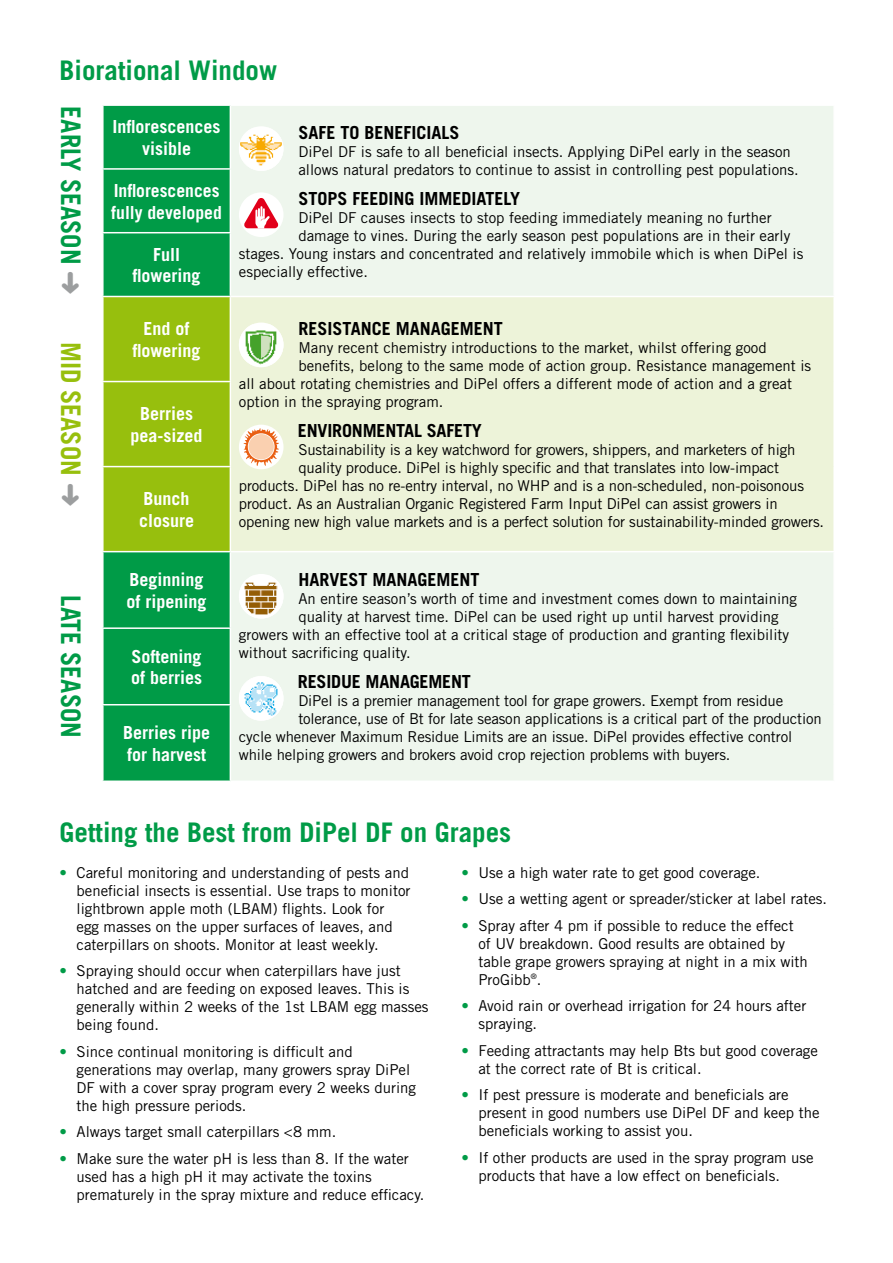
<style>
.page{position:relative;width:893px;height:1263px;background:#fff}
.page>*{position:absolute;margin:0;border:0;box-sizing:border-box;transform-origin:0 0}
.t1{font:700 27px "Trade Gothic";color:#009b47}
.t2{font:700 27px "Trade Gothic";color:#009b47;scale:.95 1}
.t3{font:700 27px "Trade Gothic";color:#97bf0d;scale:.95 1}
.t4{font:700 18px/21.6px "Trade Gothic";color:#fff}
.t5{font:700 18px "Trade Gothic";color:#000}
.t6{font:15px/18px "Trade Gothic";color:#000}
.s1{color:#9c9e9f}
.s2{color:#009b47}
</style>
<div class="page">
<div style="left:231px;top:106px;width:602px;height:674px;background:#eef6ed"></div>
<svg style="left:104px;top:106px;width:126px;height:674px;background:#3aa931"></svg>
<div style="left:230px;top:296px;width:604px;height:256px;background:#edf3d9"></div>
<hr style="left:102px;top:168px;width:129px;height:2px;background:#fff">
<hr style="left:102px;top:232px;width:129px;height:1px;background:#fff">
<hr style="left:103px;top:296px;width:127px;height:1px;background:#fff">
<hr style="left:230px;top:296px;width:605px;height:1px;background:#fff">
<hr style="left:230px;top:297px;width:1px;height:84px;background:#fff">
<hr style="left:833px;top:297px;width:2px;height:84px;background:#fff">
<hr style="left:102px;top:381px;width:129px;height:1px;background:#fff">
<hr style="left:230px;top:382px;width:1px;height:84px;background:#fff">
<hr style="left:833px;top:381px;width:2px;height:86px;background:#fff">
<hr style="left:102px;top:466px;width:129px;height:1px;background:#fff">
<hr style="left:230px;top:467px;width:1px;height:84px;background:#fff">
<hr style="left:833px;top:467px;width:2px;height:84px;background:#fff">
<hr style="left:103px;top:551px;width:127px;height:1px;background:#fff">
<hr style="left:230px;top:551px;width:605px;height:1px;background:#fff">
<hr style="left:102px;top:627px;width:129px;height:2px;background:#fff">
<hr style="left:102px;top:704px;width:129px;height:1px;background:#fff">
<img style="left:239px;top:128px;width:45px;height:43px">
<div style="left:239px;top:192px;width:45px;height:45px;background:#fff;border-radius:50%"></div>
<svg style="left:244px;top:198px;width:34px;height:30px"></svg>
<img style="left:239px;top:324px;width:45px;height:43px">
<div style="left:239px;top:425px;width:45px;height:44px;background:#fff;border-radius:50%"></div>
<svg style="left:243px;top:428px;width:36px;height:38px"></svg>
<svg style="left:248px;top:433px;width:27px;height:27px"></svg>
<div style="left:249px;top:434px;width:25px;height:25px;background:#fad0b0;border-radius:50%"></div>
<img style="left:239px;top:575px;width:45px;height:44px">
<img style="left:239px;top:676px;width:45px;height:45px;border-radius:22px">
<h1 class="t1" style="left:60px;top:54px;width:219px">Biorational Window</h1>
<h1 class="t2" style="left:87px;top:106px;width:200px;rotate:90deg">EARLY SEASON <span class="s1">➜</span></h1>
<p class="t4" style="left:113px;top:116px;width:109px;text-align:center">Inflorescences visible</p>
<p class="t5" style="left:298px;top:121px;width:163px">SAFE TO BENEFICIALS</p>
<p class="t6" style="left:298px;top:142px;width:502px">DiPel DF is safe to all beneficial insects. Applying DiPel early in the season allows natural predators to continue to assist in controlling pest populations.</p>
<p class="t5" style="left:298px;top:187px;width:223px">STOPS FEEDING IMMEDIATELY</p>
<p class="t6" style="left:298px;top:208px;width:475px">DiPel DF causes insects to stop feeding immediately meaning no further</p>
<p class="t6" style="left:298px;top:226px;width:493px">damage to vines. During the early season pest populations are in their early</p>
<p class="t6" style="left:239px;top:244px;width:566px">stages. Young instars and concentrated and relatively immobile which is when DiPel is</p>
<p class="t6" style="left:239px;top:262px;width:131px">especially effective.</p>
<p class="t4" style="left:111px;top:179px;width:112px">Inflorescences fully developed</p>
<p class="t4" style="left:133px;top:243px;width:70px;text-align:center">Full flowering</p>
<h1 class="t3" style="left:87px;top:342px;width:175px;rotate:90deg">MID SEASON <span class="s1">➜</span></h1>
<h1 class="t2" style="left:87px;top:595px;width:152px;rotate:90deg">LATE SEASON</h1>
<p class="t4" style="left:133px;top:318px;width:70px;text-align:center">End of flowering</p>
<p class="t5" style="left:298px;top:317px;width:206px">RESISTANCE MANAGEMENT</p>
<p class="t6" style="left:298px;top:338px;width:470px">Many recent chemistry introductions to the market, whilst offering good</p>
<p class="t6" style="left:298px;top:356px;width:514px">benefits, belong to the same mode of action group. Resistance management is</p>
<p class="t6" style="left:239px;top:374px;width:555px">all about rotating chemistries and DiPel offers a different mode of action and a great</p>
<p class="t6" style="left:239px;top:392px;width:206px">option in the spraying program.</p>
<p class="t5" style="left:298px;top:420px;width:185px">ENVIRONMENTAL SAFETY</p>
<p class="t6" style="left:298px;top:440px;width:499px">Sustainability is a key watchword for growers, shippers, and marketers of high</p>
<p class="t6" style="left:298px;top:458px;width:482px">quality produce. DiPel is highly specific and that translates into low-impact</p>
<p class="t6" style="left:239px;top:476px;width:567px">products. DiPel has no re-entry interval, no WHP and is a non-scheduled, non-poisonous</p>
<p class="t6" style="left:239px;top:494px;width:540px">product. As an Australian Organic Registered Farm Input DiPel can assist growers in</p>
<p class="t6" style="left:239px;top:512px;width:587px">opening new high value markets and is a perfect solution for sustainability-minded growers.</p>
<p class="t4" style="left:131px;top:403px;width:73px;text-align:center">Berries pea-sized</p>
<p class="t4" style="left:139px;top:488px;width:56px">Bunch closure</p>
<p class="t4" style="left:127px;top:569px;width:82px">Beginning of ripening</p>
<p class="t5" style="left:298px;top:569px;width:183px">HARVEST MANAGEMENT</p>
<p class="t6" style="left:298px;top:590px;width:500px">An entire season’s worth of time and investment comes down to maintaining</p>
<p class="t6" style="left:298px;top:608px;width:482px">quality at harvest time. DiPel can be used right up until harvest providing</p>
<p class="t6" style="left:239px;top:626px;width:552px">growers with an effective tool at a critical stage of production and granting flexibility</p>
<p class="t6" style="left:239px;top:644px;width:173px">without sacrificing quality.</p>
<p class="t5" style="left:298px;top:671px;width:174px">RESIDUE MANAGEMENT</p>
<p class="t6" style="left:298px;top:692px;width:486px">DiPel is a premier management tool for grape growers. Exempt from residue</p>
<p class="t6" style="left:298px;top:710px;width:525px">tolerance, use of Bt for late season applications is a critical part of the production</p>
<p class="t6" style="left:239px;top:728px;width:555px">cycle whenever Maximum Residue Limits are an issue. DiPel provides effective control</p>
<p class="t6" style="left:239px;top:746px;width:493px">while helping growers and brokers avoid crop rejection problems with buyers.</p>
<p class="t4" style="left:131px;top:645px;width:72px">Softening of berries</p>
<p class="t4" style="left:123px;top:722px;width:88px">Berries ripe for harvest</p>
<h1 class="t1" style="left:60px;top:815px;width:453px">Getting the Best from DiPel DF on Grapes</h1>
<p class="t6" style="left:77px;top:863px;width:336px;text-indent:-17px"><span class="s2">•</span> Careful monitoring and understanding of pests and beneficial insects is essential. Use traps to monitor lightbrown apple moth (LBAM) flights. Look for egg masses on the upper surfaces of leaves, and caterpillars on shoots. Monitor at least weekly.</p>
<p class="t6" style="left:77px;top:961px;width:353px;text-indent:-17px"><span class="s2">•</span> Spraying should occur when caterpillars have just hatched and are feeding on exposed leaves. This is generally within 2 weeks of the 1st LBAM egg masses being found.</p>
<p class="t6" style="left:77px;top:1042px;width:341px;text-indent:-17px"><span class="s2">•</span> Since continual monitoring is difficult and generations may overlap, many growers spray DiPel DF with a cover spray program every 2 weeks during the high pressure periods.</p>
<p class="t6" style="left:60px;top:1122px;width:278px"><span class="s2">•</span> Always target small caterpillars &lt;8 mm.</p>
<p class="t6" style="left:77px;top:1149px;width:349px;text-indent:-17px"><span class="s2">•</span> Make sure the water pH is less than 8. If the water used has a high pH it may activate the toxins prematurely in the spray mixture and reduce efficacy.</p>
<p class="t6" style="left:461px;top:863px;width:300px"><span class="s2">•</span> Use a high water rate to get good coverage.</p>
<p class="t6" style="left:461px;top:889px;width:367px"><span class="s2">•</span> Use a wetting agent or spreader/sticker at label rates.</p>
<p class="t6" style="left:478px;top:916px;width:331px;text-indent:-17px"><span class="s2">•</span> Spray after 4 pm if possible to reduce the effect of UV breakdown. Good results are obtained by table grape growers spraying at night in a mix with ProGibb<sup>®</sup>.</p>
<p class="t6" style="left:478px;top:996px;width:329px;text-indent:-17px"><span class="s2">•</span> Avoid rain or overhead irrigation for 24 hours after spraying.</p>
<p class="t6" style="left:478px;top:1041px;width:341px;text-indent:-17px"><span class="s2">•</span> Feeding attractants may help Bts but good coverage at the correct rate of Bt is critical.</p>
<p class="t6" style="left:478px;top:1085px;width:343px;text-indent:-17px"><span class="s2">•</span> If pest pressure is moderate and beneficials are present in good numbers use DiPel DF and keep the beneficials working to assist you.</p>
<p class="t6" style="left:478px;top:1148px;width:337px;text-indent:-17px"><span class="s2">•</span> If other products are used in the spray program use products that have a low effect on beneficials.</p>
</div>
